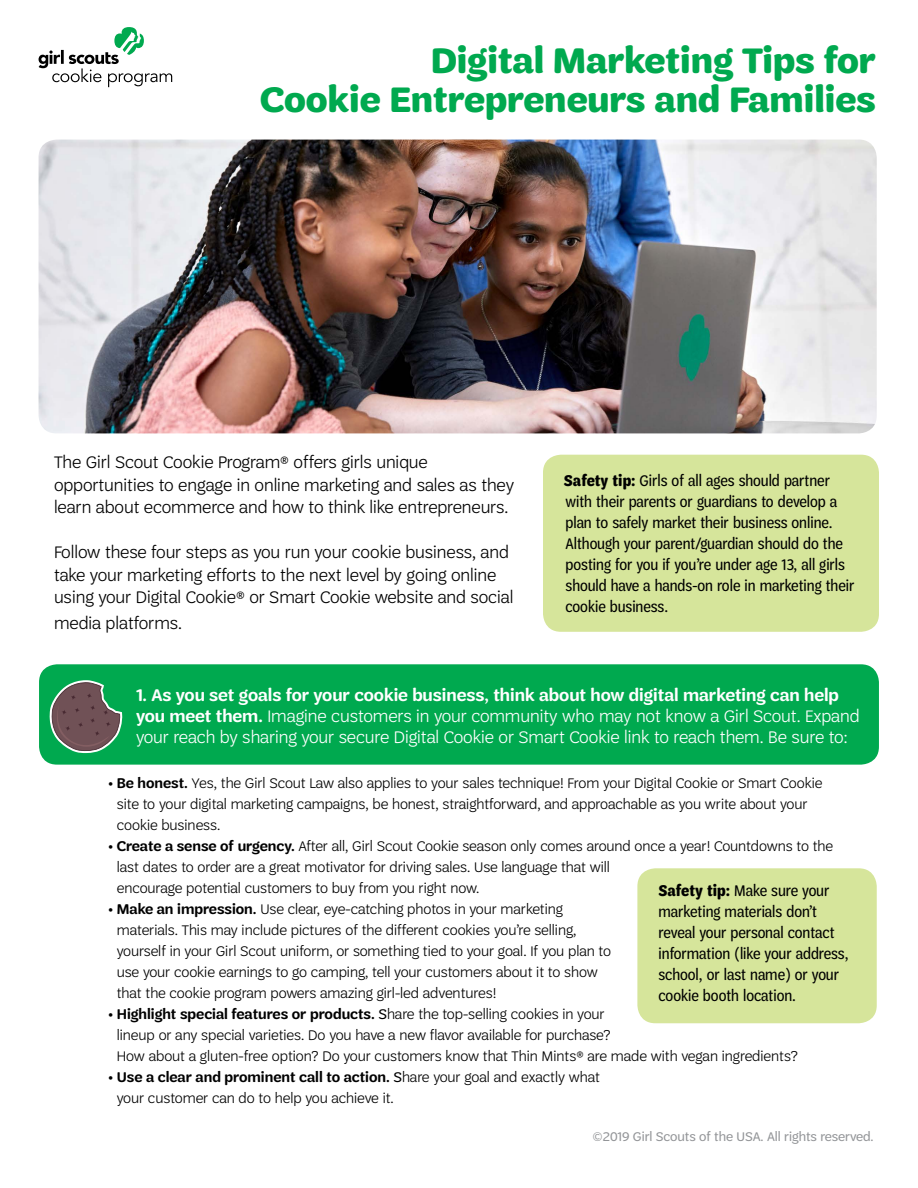
<style>
.page{position:relative;width:918px;height:1188px;background:#fff}
.page>*{position:absolute;margin:0;border:0;box-sizing:border-box;transform-origin:0 0}
.t1{font:700 37.5px/39px "Trefoil Sans";color:#00a94f;text-align:right}
.t2{font:300 18px/22.5px "Trefoil Sans";color:#000}
.t3{font:300 18px/21px "Trefoil Sans";color:#fff}
.t4{font:16.5px/21px "Trefoil Sans Cond";color:#000}
.t5{font:300 15px/21px "Trefoil Sans";color:#000}
.t6{font:13.5px "Trefoil Sans";color:#939598}
.s1{font-weight:700}
.s2{font-weight:600}
.s3{font-weight:400}
</style>
<div class="page">
<svg style="left:39px;top:27px;width:133px;height:60px"></svg>
<div style="left:543px;top:455px;width:336px;height:177px;background:#d6e59b;border-radius:18px"></div>
<div style="left:637px;top:868px;width:240px;height:155px;background:#d6e59b;border-radius:18px"></div>
<img style="left:39px;top:140px;width:838px;height:293px">
<div style="left:39px;top:664px;width:840px;height:101px;background:#00a94f;border-radius:18px"></div>
<svg style="left:49px;top:680px;width:73px;height:73px"></svg>
<h1 class="t1" style="left:260px;top:41px;width:617px">Digital Marketing Tips for<br>Cookie Entrepreneurs and Families</h1>
<p class="t2" style="left:54px;top:451px;width:462px">The Girl Scout Cookie Program® offers girls unique opportunities to engage in online marketing and sales as they learn about ecommerce and how to think like entrepreneurs.</p>
<p class="t2" style="left:54px;top:541px;width:461px">Follow these four steps as you run your cookie business, and take your marketing efforts to the next level by going online using your Digital Cookie® or Smart Cookie website and social</p>
<p class="t2" style="left:54px;top:612px;width:130px">media platforms.</p>
<p class="t4" style="left:564px;top:470px;width:292px"><span class="s1">Safety tip:</span> Girls of all ages should partner with their parents or guardians to develop a plan to safely market their business online.<br>Although your parent/guardian should do the posting for you if you’re under age 13, all girls should have a hands-on role in marketing their cookie business.</p>
<p class="t3" style="left:136px;top:684px;width:725px"><span class="s2">1. As you set goals for your cookie business, think about how digital marketing can help you meet them.</span> Imagine customers in your community who may not know a Girl Scout. Expand your reach by sharing your secure Digital Cookie or Smart Cookie link to reach them. Be sure to:</p>
<p class="t5" style="left:117px;top:773px;width:707px;text-indent:-9px"><span class="s2">• Be honest.</span> Yes, the Girl Scout Law also applies to your sales technique! From your Digital Cookie or Smart Cookie site to your digital marketing campaigns, be honest, straightforward, and approachable as you write about your cookie business.</p>
<p class="t5" style="left:117px;top:836px;width:718px;text-indent:-9px"><span class="s2">• Create a sense of urgency.</span> After all, Girl Scout Cookie season only comes around once a year! Countdowns to the last dates to order are a great motivator for driving sales. Use language that will<br>encourage potential customers to buy from you right now.</p>
<p class="t5" style="left:117px;top:899px;width:496px;text-indent:-9px"><span class="s2">• Make an impression.</span> Use clear, eye-catching photos in your marketing materials. This may include pictures of the different cookies you’re selling, yourself in your Girl Scout uniform, or something tied to your goal. If you plan to use your cookie earnings to go camping, tell your customers about it to show that the cookie program powers amazing girl-led adventures!</p>
<p class="t5" style="left:117px;top:1004px;width:683px;text-indent:-9px"><span class="s2">• Highlight special features or products.</span> <span class="s3">S</span>hare the top-selling cookies in your<br>lineup or any special varieties. Do you have a new flavor available for purchase?<br>How about a gluten-free option? Do your customers know that Thin Mints® are made with vegan ingredients?</p>
<p class="t5" style="left:117px;top:1067px;width:485px;text-indent:-9px"><span class="s2">• Use a clear and prominent call to action.</span> <span class="s3">S</span>hare your goal and exactly what your customer can do to help you achieve it.</p>
<p class="t4" style="left:659px;top:881px;width:192px"><span class="s1">Safety tip:</span> Make sure your marketing materials don’t reveal your personal contact information (like your address, school, or last name) or your cookie booth location.</p>
<p class="t6" style="left:593px;top:1129px;width:283px">©2019 Girl Scouts of the USA. All rights reserved.</p>
</div>
